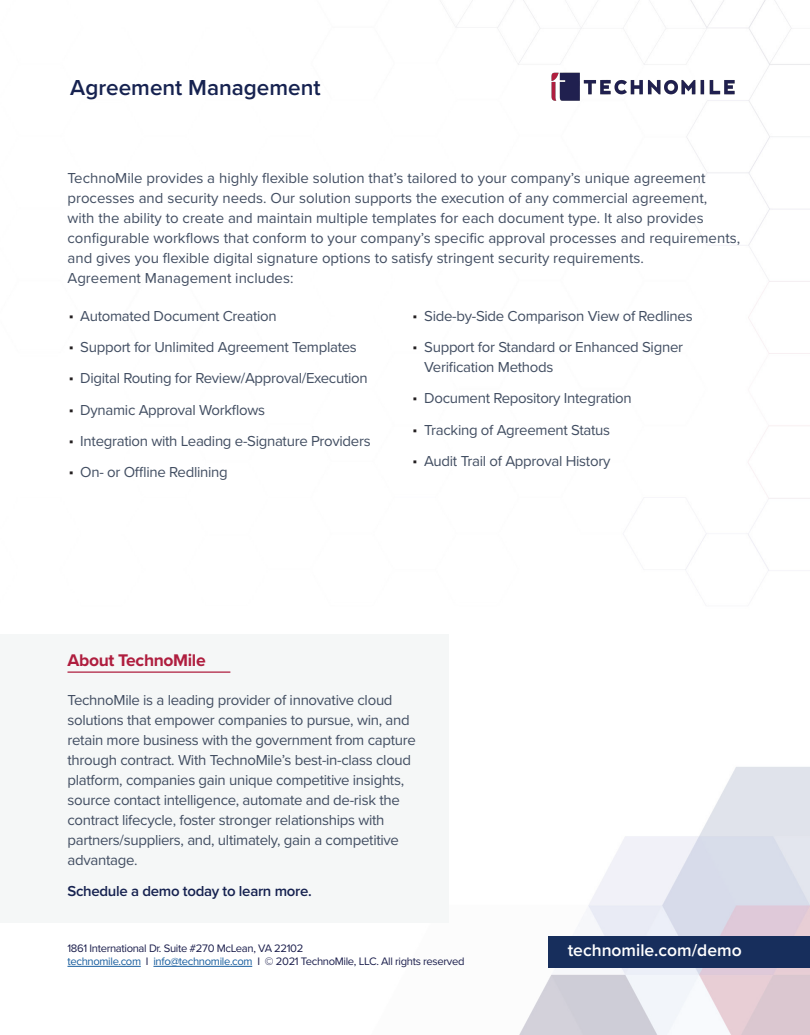
<style>
.page{position:relative;width:810px;height:1035px;background:#fff}
.page>*{position:absolute;margin:0;border:0;box-sizing:border-box;transform-origin:0 0}
.Body{font:600 22.5px "Proxima Nova";color:#162250}
.Body-2{font:600 17.5px "Proxima Nova";color:#fff}
.Headers{font:700 17.5px "Proxima Nova";letter-spacing:-.02em;color:#af1e3f}
.Body-3{font:15px/20px "Proxima Nova";letter-spacing:-.02em;color:#424e62}
.Body-4{font:15px/20px "Proxima Nova";color:#424e62}
.Body-5{font:600 15px "Proxima Nova";letter-spacing:-.02em;color:#162250}
.t1{font:11.25px "Proxima Nova";letter-spacing:-.03em;color:#1c1f4d}
.s1{font-family:"Arial";font-size:12.5px;color:#231f20}
.s2{color:#175d9e}
</style>
<div class="page">
<img style="left:67px;top:0;width:743px;height:1035px">
<img style="left:546px;top:68px;width:197px;height:37px">
<div style="left:0;top:635px;width:448px;height:288px;background:#f5f7f7"></div>
<hr style="left:68px;top:671px;width:162px;height:2px;background:#af1e3f">
<div style="left:549px;top:936px;width:261px;height:32px;background:#172e5c"></div>
<hr style="left:68px;top:966px;width:73px;height:1px;background:#175d9e">
<hr style="left:153px;top:966px;width:99px;height:1px;background:#175d9e">
<p class="Body" style="left:70px;top:71px;width:252px">Agreement Management</p>
<p class="Body-4" style="left:68px;top:167px;width:674px">TechnoMile provides a highly flexible solution that’s tailored to your company’s unique agreement processes and security needs. Our solution supports the execution of any commercial agreement,<br>with the ability to create and maintain multiple templates for each document type. It also provides configurable workflows that conform to your company’s specific approval processes and requirements, and gives you flexible digital signature options to satisfy stringent security requirements.<br>Agreement Management includes:</p>
<p class="Body-3" style="left:69px;top:305px;width:209px"><span class="s1">▪</span> Automated Document Creation</p>
<p class="Body-3" style="left:69px;top:337px;width:289px"><span class="s1">▪</span> Support for Unlimited Agreement Templates</p>
<p class="Body-3" style="left:69px;top:368px;width:300px"><span class="s1">▪</span> Digital Routing for Review/Approval/Execution</p>
<p class="Body-3" style="left:69px;top:399px;width:198px"><span class="s1">▪</span> Dynamic Approval Workflows</p>
<p class="Body-3" style="left:69px;top:430px;width:303px"><span class="s1">▪</span> Integration with Leading e-Signature Providers</p>
<p class="Body-3" style="left:69px;top:462px;width:160px"><span class="s1">▪</span> On- or Offline Redlining</p>
<p class="Body-3" style="left:413px;top:305px;width:281px"><span class="s1">▪</span> Side-by-Side Comparison View of Redlines</p>
<p class="Body-3" style="left:424px;top:337px;width:260px;text-indent:-11px"><span class="s1">▪</span> Support for Standard or Enhanced Signer<br>Verification Methods</p>
<p class="Body-3" style="left:413px;top:388px;width:220px"><span class="s1">▪</span> Document Repository Integration</p>
<p class="Body-3" style="left:413px;top:419px;width:199px"><span class="s1">▪</span> Tracking of Agreement Status</p>
<p class="Body-3" style="left:413px;top:450px;width:199px"><span class="s1">▪</span> Audit Trail of Approval History</p>
<p class="Headers" style="left:68px;top:647px;width:140px">About TechnoMile</p>
<p class="Body-3" style="left:68px;top:690px;width:350px">TechnoMile is a leading provider of innovative cloud solutions that empower companies to pursue, win, and retain more business with the government from capture through contract. With TechnoMile’s best-in-class cloud platform, companies gain unique competitive insights, source contact intelligence, automate and de-risk the contract lifecycle, foster stronger relationships with partners/suppliers, and, ultimately, gain a competitive advantage.</p>
<p class="Body-5" style="left:68px;top:880px;width:246px">Schedule a demo today to learn more.</p>
<p class="t1" style="left:68px;top:940px;width:237px">1861 International Dr. Suite #270 McLean, VA 22102</p>
<p class="Body-2" style="left:568px;top:937px;width:176px">technomile.com/demo</p>
<p class="t1" style="left:68px;top:952px;width:398px"><span class="s2">technomile.com</span> I <span class="s2">info@technomile.com</span> I © 2021 TechnoMile, LLC. All rights reserved</p>
</div>
